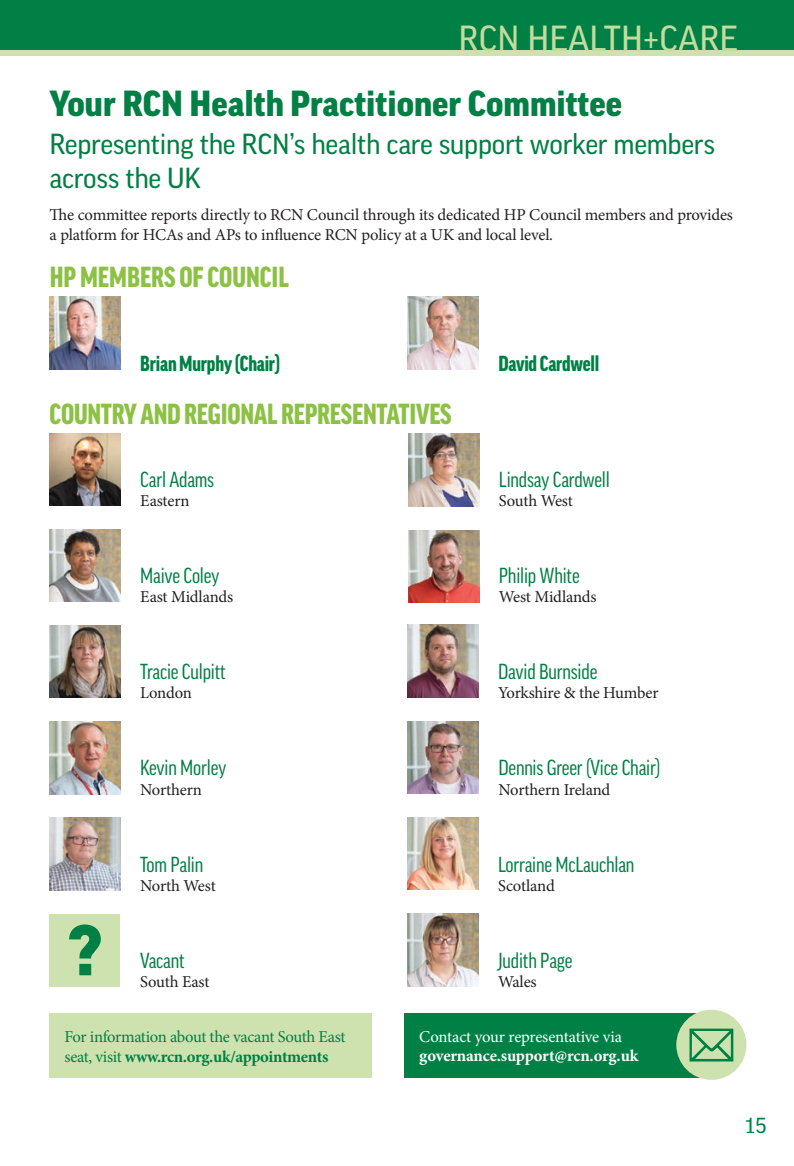
<style>
.page{position:relative;width:794px;height:1166px;background:#fff}
.page>*{position:absolute;margin:0;border:0;box-sizing:border-box;transform-origin:0 0}
.t1{font:900 35px "Good Pro";color:#008044}
.t2{font:35px "Good Pro";color:#c3dc9d}
.Article_Subheading{font:28px/33.6px "Good Pro";letter-spacing:-.01em;color:#008044}
.body{font:900 condensed 28px "Good Pro";letter-spacing:-.01em;color:#8cc144}
.body-2{font:condensed 21px "Good Pro";letter-spacing:-.01em;color:#008044}
.body-3{font:900 condensed 21px "Good Pro";letter-spacing:-.01em;color:#008044}
.t3{font:21px "Good Pro";color:#008044}
.body-4{font:16.62px/19.2px "Minion Pro";letter-spacing:-.01em;color:#231f20}
.body-5{font:16.62px/19.9px "Minion Pro";letter-spacing:-.025em;color:#008044}
.body-6{font:700 16.62px/19.2px "Minion Pro";letter-spacing:-.01em;color:#fff}
.s1{font-weight:700}
.s2{font-weight:400}
</style>
<div class="page">
<div style="left:0;top:0;width:794px;height:56px;background:#cee2af"></div>
<div style="left:0;top:0;width:794px;height:50px;background:#008044"></div>
<img style="left:50px;top:296px;width:70px;height:73px">
<img style="left:408px;top:296px;width:70px;height:73px">
<img style="left:50px;top:529px;width:70px;height:73px">
<img style="left:50px;top:625px;width:70px;height:73px">
<img style="left:50px;top:721px;width:70px;height:73px">
<img style="left:408px;top:721px;width:70px;height:73px">
<img style="left:50px;top:818px;width:70px;height:72px">
<img style="left:407px;top:817px;width:71px;height:73px">
<div style="left:50px;top:914px;width:70px;height:73px;background:#cee2af"></div>
<img style="left:407px;top:913px;width:71px;height:73px">
<div style="left:50px;top:1013px;width:322px;height:65px;background:#cee2af"></div>
<div style="left:404px;top:1013px;width:318px;height:65px;background:#008044"></div>
<div style="left:676px;top:1009px;width:70px;height:71px;background:#cee2af;border-radius:50%"></div>
<svg style="left:689px;top:1028px;width:44px;height:33px"></svg>
<img style="left:408px;top:624px;width:70px;height:73px">
<img style="left:408px;top:433px;width:71px;height:73px">
<img style="left:50px;top:433px;width:70px;height:73px">
<img style="left:408px;top:530px;width:71px;height:73px">
<svg style="left:69px;top:924px;width:32px;height:51px"></svg>
<p class="t2" style="left:458px;top:18px;width:281px">RCN HEALTH+CARE</p>
<p class="t1" style="left:50px;top:83px;width:574px">Your RCN Health Practitioner Committee</p>
<p class="Article_Subheading" style="left:50px;top:127px;width:667px">Representing the RCN’s health care support worker members across the UK</p>
<p class="body-4" style="left:50px;top:205px;width:685px">The committee reports directly to RCN Council through its dedicated HP Council members and provides a platform for HCAs and APs to influence RCN policy at a UK and local level.</p>
<p class="body" style="left:50px;top:261px;width:241px">HP MEMBERS OF COUNCIL</p>
<p class="body-3" style="left:140px;top:352px;width:141px">Brian Murphy (Chair)</p>
<p class="body-3" style="left:498px;top:352px;width:102px">David Cardwell</p>
<p class="body" style="left:50px;top:399px;width:403px">COUNTRY AND REGIONAL REPRESENTATIVES</p>
<p class="body-2" style="left:140px;top:467px;width:76px">Carl Adams</p>
<p class="body-4" style="left:140px;top:491px;width:51px">Eastern</p>
<p class="body-2" style="left:499px;top:467px;width:113px">Lindsay Cardwell</p>
<p class="body-4" style="left:499px;top:491px;width:76px">South West</p>
<p class="body-2" style="left:140px;top:563px;width:81px">Maive Coley</p>
<p class="body-4" style="left:140px;top:587px;width:95px">East Midlands</p>
<p class="body-2" style="left:499px;top:563px;width:82px">Philip White</p>
<p class="body-4" style="left:499px;top:587px;width:99px">West Midlands</p>
<p class="body-2" style="left:140px;top:660px;width:87px">Tracie Culpitt</p>
<p class="body-4" style="left:140px;top:683px;width:53px">London</p>
<p class="body-2" style="left:498px;top:660px;width:101px">David Burnside</p>
<p class="body-4" style="left:498px;top:683px;width:162px">Yorkshire &amp; the Humber</p>
<p class="body-2" style="left:140px;top:756px;width:88px">Kevin Morley</p>
<p class="body-4" style="left:140px;top:780px;width:63px">Northern</p>
<p class="body-2" style="left:498px;top:756px;width:163px">Dennis Greer (Vice Chair)</p>
<p class="body-4" style="left:498px;top:780px;width:113px">Northern Ireland</p>
<p class="body-2" style="left:140px;top:852px;width:65px">Tom Palin</p>
<p class="body-4" style="left:140px;top:876px;width:77px">North West</p>
<p class="body-2" style="left:498px;top:852px;width:138px">Lorraine McLauchlan</p>
<p class="body-4" style="left:498px;top:876px;width:58px">Scotland</p>
<p class="body-2" style="left:140px;top:948px;width:46px">Vacant</p>
<p class="body-4" style="left:140px;top:972px;width:71px">South East</p>
<p class="body-2" style="left:498px;top:948px;width:76px">Judith Page</p>
<p class="body-4" style="left:498px;top:972px;width:40px">Wales</p>
<p class="body-5" style="left:64px;top:1026px;width:282px">For information about the vacant South East seat, visit <span class="s1">www.rcn.org.uk/appointments</span></p>
<p class="body-6" style="left:419px;top:1027px;width:221px"><span class="s2">Contact your representative via </span>governance.support@rcn.org.uk</p>
<p class="t3" style="left:743px;top:1113px;width:25px">15</p>
</div>
